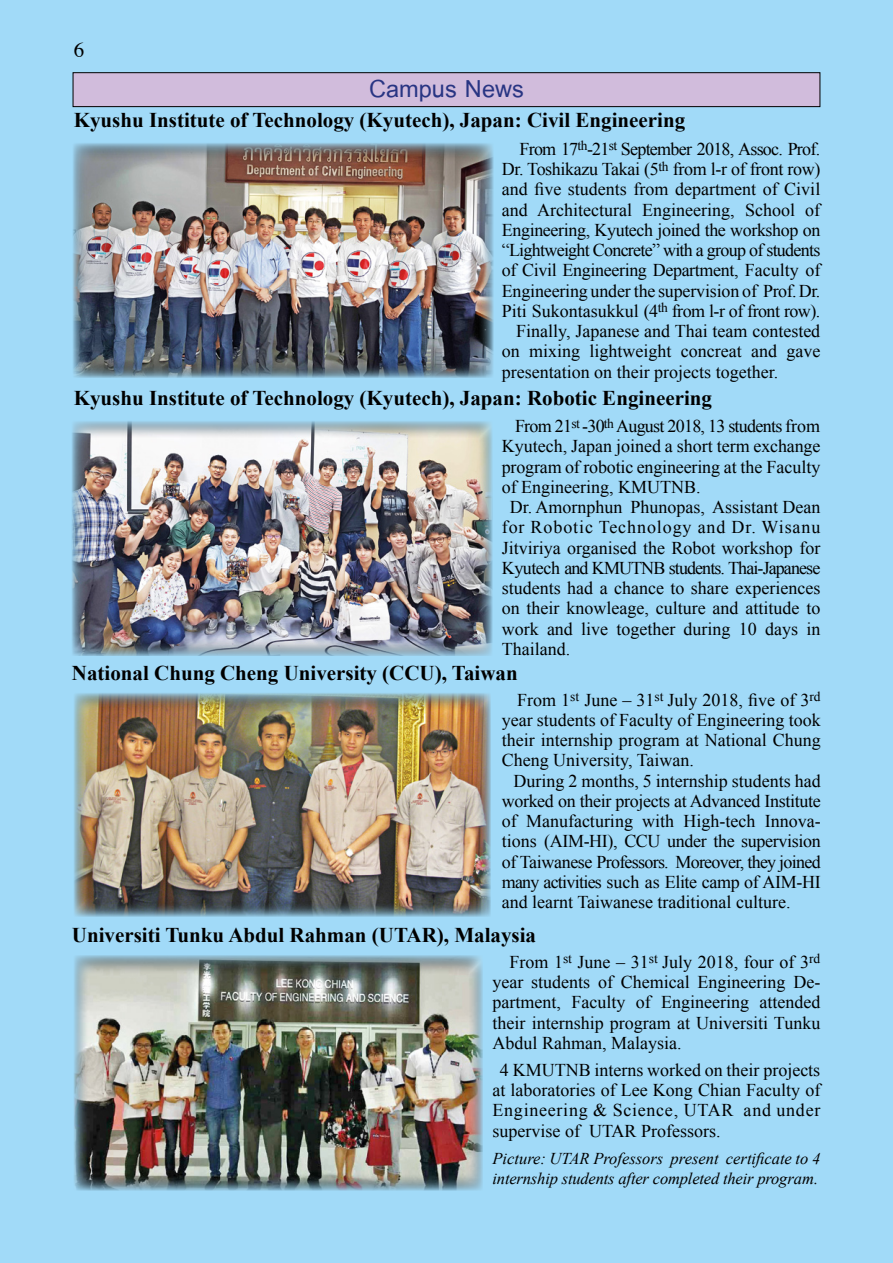
<style>
.page{position:relative;width:893px;height:1263px;background:#a1daf8}
.page>*{position:absolute;margin:0;border:0;box-sizing:border-box;transform-origin:0 0}
.t1{font:700 36px "Cordia New";color:#283583}
.t2{font:700 21px "Times New Roman";color:#000}
.t3{font:21px "Times";color:#000}
.t4{font:18px/20.2px "Times New Roman";color:#000;text-align:justify}
.t5{font:18px "Times New Roman";letter-spacing:-.04em;color:#000}
.t6{font:18px "Times New Roman";letter-spacing:-.02em;color:#000}
.t7{font:18px "Times New Roman";letter-spacing:-.05em;color:#000}
.t8{font:18px "Times New Roman";letter-spacing:.05em;color:#000}
.t9{font:italic 16.5px/20.2px "Times New Roman";letter-spacing:-.01em;color:#000}
</style>
<div class="page">
<div style="left:73px;top:73px;width:747px;height:34px;background:#d1bcdc"></div>
<div style="left:73px;top:72px;width:747px;height:35px;border:1px solid #000"></div>
<div style="left:72px;top:141px;width:423px;height:238px;background:#000;opacity:.5"></div>
<div style="left:71px;top:419px;width:423px;height:237px;background:#000;opacity:.5"></div>
<div style="left:72px;top:691px;width:422px;height:226px;background:#000;opacity:.5"></div>
<div style="left:72px;top:954px;width:413px;height:237px;background:#000;opacity:.5"></div>
<p class="t3" style="left:74px;top:31px;width:12px">6</p>
<h1 class="t1" style="left:369px;top:67px;width:156px">Campus News</h1>
<p class="t2" style="left:74px;top:105px;width:613px">Kyushu Institute of Technology (Kyutech), Japan: Civil Engineering</p>
<p class="t5" style="left:519px;top:137px;width:302px">From 17<sup>th</sup>-21<sup>st</sup> September 2018, Assoc. Prof.</p>
<p class="t6" style="left:502px;top:157px;width:320px">Dr. Toshikazu Takai (5<sup>th</sup> from l-r of front row)</p>
<p class="t4" style="left:502px;top:179px;width:320px">and five students from department of Civil</p>
<p class="t4" style="left:502px;top:199px;width:320px">and Architectural Engineering, School of</p>
<p class="t6" style="left:502px;top:218px;width:320px">Engineering, Kyutech joined the workshop on</p>
<p class="t5" style="left:502px;top:238px;width:320px">“Lightweight Concrete” with a group of students</p>
<p class="t6" style="left:502px;top:258px;width:320px">of Civil Engineering Department, Faculty of</p>
<p class="t4" style="left:502px;top:280px;width:320px">Engineering under the supervision of Prof. Dr.</p>
<p class="t4" style="left:502px;top:300px;width:320px">Piti Sukontasukkul (4<sup>th</sup> from l-r of front row).</p>
<p class="t4" style="left:516px;top:321px;width:306px">Finally, Japanese and Thai team contested</p>
<p class="t4" style="left:502px;top:341px;width:320px">on mixing lightweight concreat and gave</p>
<p class="t4" style="left:502px;top:361px;width:278px">presentation on their projects together.</p>
<p class="t2" style="left:74px;top:384px;width:640px">Kyushu Institute of Technology (Kyutech), Japan: Robotic Engineering</p>
<p class="t5" style="left:515px;top:414px;width:307px">From 21<sup>st</sup> -30<sup>th</sup> August 2018, 13 students from</p>
<p class="t4" style="left:502px;top:436px;width:320px">Kyutech, Japan joined a short term exchange</p>
<p class="t4" style="left:502px;top:456px;width:320px">program of robotic engineering at the Faculty</p>
<p class="t4" style="left:502px;top:476px;width:200px">of Engineering, KMUTNB.</p>
<p class="t4" style="left:510px;top:497px;width:312px">Dr. Amornphun Phunopas, Assistant Dean</p>
<p class="t8" style="left:502px;top:515px;width:320px">for Robotic Technology and Dr. Wisanu</p>
<p class="t4" style="left:502px;top:537px;width:320px">Jitviriya organised the Robot workshop for</p>
<p class="t7" style="left:502px;top:556px;width:320px">Kyutech and KMUTNB students. Thai-Japanese</p>
<p class="t4" style="left:502px;top:578px;width:320px">students had a chance to share experiences</p>
<p class="t4" style="left:502px;top:598px;width:320px">on their knowleage, culture and attitude to</p>
<p class="t4" style="left:502px;top:618px;width:320px">work and live together during 10 days in</p>
<p class="t4" style="left:502px;top:638px;width:70px">Thailand.</p>
<p class="t2" style="left:72px;top:658px;width:447px">National Chung Cheng University (CCU), Taiwan</p>
<p class="t4" style="left:502px;top:689px;width:320px;text-indent:15px">From 1<sup>st</sup> June – 31<sup>st</sup> July 2018, five of 3<sup>rd </sup>year students of Faculty of Engineering took their internship program at National Chung Cheng University, Taiwan.</p>
<p class="t4" style="left:502px;top:770px;width:320px;text-indent:12px">During 2 months, 5 internship students had worked on their projects at Advanced Institute of Manufacturing with High-tech Innova&shy;tions (AIM-HI), CCU under the supervision of Taiwanese Professors. Moreover, they joined many activities such as Elite camp of AIM-HI and learnt Taiwanese traditional culture.</p>
<p class="t2" style="left:72px;top:921px;width:466px">Universiti Tunku Abdul Rahman (UTAR), Malaysia</p>
<p class="t4" style="left:492px;top:951px;width:329px;text-indent:17px">From 1<sup>st</sup> June – 31<sup>st</sup> July 2018, four of 3<sup>rd </sup>year students of Chemical Engineering De&shy;partment, Faculty of Engineering attended their internship program at Universiti Tunku Abdul Rahman, Malaysia.</p>
<p class="t4" style="left:492px;top:1059px;width:329px;text-indent:7px">4 KMUTNB interns worked on their projects at laboratories of Lee Kong Chian Faculty of Engineering &amp; Science, UTAR and under supervise of UTAR Professors.</p>
<p class="t9" style="left:492px;top:1147px;width:329px">Picture: UTAR Professors present certificate to 4 internship students after completed their program.</p>
</div>
